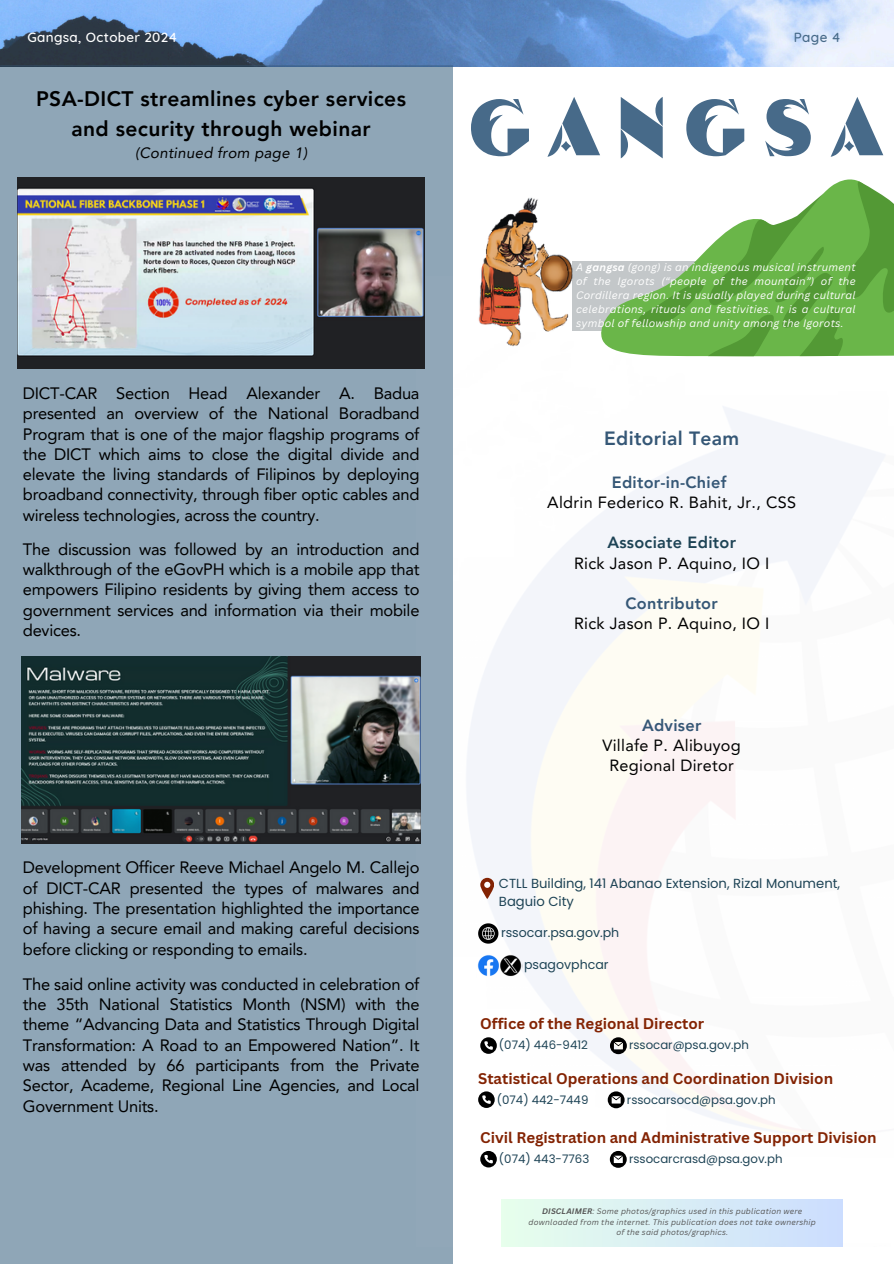
<style>
.page{position:relative;width:894px;height:1264px;background:#fff}
.page>*{position:absolute;margin:0;border:0;box-sizing:border-box;transform-origin:0 0}
.t1{font:78.9px "Serpand Molot";letter-spacing:.225em;color:#476a89}
.t2{font:800 21px/29.2px "Avenir LT Pro";letter-spacing:.02em;color:#000;text-align:center}
.t3{font:800 19.2px "Avenir LT Pro";letter-spacing:.02em;color:#355776}
.t4{font:16.5px/20.2px "Avenir LT Pro";letter-spacing:-.015em;color:#000;text-align:justify}
.t5{font:16.2px/20.2px "Avenir LT Pro";letter-spacing:.02em;color:#000;text-align:center}
.t6{font:700 15px "Canva Sans";color:#832303}
.t7{font:italic 15px "Avenir LT Pro";letter-spacing:.02em;color:#000}
.t8{font:500 13.5px "Quicksand";letter-spacing:.025em;color:#fff}
.t9{font:500 13.5px "Quicksand";color:#476a89}
.t10{font:13.2px/18.3px "Poppins";color:#1d4355}
.t11{font:12.6px "Poppins";color:#1d4355}
.t12{font:11.7px "Poppins";color:#1d4355}
.t13{font:italic 10.5px/14px "Canva Sans";letter-spacing:.025em;color:#fff;text-align:justify}
.t14{font:italic 7.8px/10.4px "Canva Sans";letter-spacing:.025em;color:#545454;text-align:center}
.s1{font-weight:700}
.s2{font-weight:800;color:#355776}
.s3{font-weight:800;color:#1d4355}
</style>
<div class="page">
<img style="left:0;top:0;width:893px;height:67px">
<img style="left:452px;top:276px;width:433px;height:970px">
<div style="left:501px;top:1199px;width:341px;height:47px;background:linear-gradient(to right,#e7ffec,#ccddfe)"></div>
<svg style="left:480px;top:1037px;width:16px;height:16px"></svg>
<svg style="left:480px;top:877px;width:13px;height:21px"></svg>
<svg style="left:478px;top:923px;width:20px;height:20px"></svg>
<svg style="left:609px;top:1037px;width:17px;height:17px"></svg>
<img style="left:476px;top:951px;width:46px;height:27px">
<img style="left:460px;top:197px;width:128px;height:164px">
<div style="left:572px;top:262px;width:285px;height:69px;background:#c3c7c9"></div>
<svg style="left:480px;top:1150px;width:16px;height:17px"></svg>
<svg style="left:609px;top:1150px;width:17px;height:17px"></svg>
<svg style="left:478px;top:1091px;width:16px;height:16px"></svg>
<svg style="left:607px;top:1091px;width:17px;height:17px"></svg>
<svg style="left:596px;top:261px;width:39px;height:96px"></svg>
<svg style="left:635px;top:179px;width:258px;height:178px;fill:#6ab649"></svg>
<div style="left:0;top:65px;width:452px;height:1198px;background:#8fa6b7"></div>
<img style="left:17px;top:177px;width:407px;height:192px">
<img style="left:22px;top:656px;width:398px;height:187px">
<p class="t8" style="left:27px;top:28px;width:151px">Gangsa, October 2024</p>
<p class="t9" style="left:793px;top:28px;width:48px">Page 4</p>
<h4 class="t2" style="left:36px;top:86px;width:371px">PSA-DICT streamlines cyber services and security through webinar</h4>
<h4 class="t7" style="left:135px;top:147px;width:174px">(Continued from page 1)</h4>
<p class="t4" style="left:23px;top:384px;width:398px">DICT-CAR Section Head Alexander A. Badua presented an overview of the National Boradband Program that is one of the major flagship programs of the DICT which aims to close the digital divide and elevate the living standards of Filipinos by deploying broadband connectivity, through fiber optic cables and wireless technologies, across the country.</p>
<p class="t4" style="left:23px;top:540px;width:398px">The discussion was followed by an introduction and walkthrough of the eGovPH which is a mobile app that empowers Filipino residents by giving them access to government services and information via their mobile devices.</p>
<p class="t4" style="left:23px;top:859px;width:398px">Development Officer Reeve Michael Angelo M. Callejo of DICT-CAR presented the types of malwares and phishing. The presentation highlighted the importance of having a secure email and making careful decisions before clicking or responding to emails.</p>
<p class="t4" style="left:23px;top:975px;width:398px">The said online activity was conducted in celebration of the 35th National Statistics Month (NSM) with the theme “Advancing Data and Statistics Through Digital Transformation: A Road to an Empowered Nation”. It was attended by 66 participants from the Private Sector, Academe, Regional Line Agencies, and Local Government Units.</p>
<p class="t1" style="left:468px;top:79px;width:415px">GANGSA</p>
<p class="t13" style="left:576px;top:260px;width:281px">A <span class="s1">gangsa</span> (gong) is an indigenous musical instrument of the Igorots (“people of the mountain”) of the Cordillera region. It is usually played during cultural celebrations, rituals and festivities. It is a cultural symbol of fellowship and unity among the Igorots.</p>
<h1 class="t3" style="left:604px;top:430px;width:136px">Editorial Team</h1>
<p class="t5" style="left:547px;top:473px;width:250px"><span class="s2">Editor-in-Chief<br></span>Aldrin Federico R. Bahit, Jr., CSS</p>
<p class="t5" style="left:574px;top:534px;width:197px"><span class="s3">Associate Editor<br></span>Rick Jason P. Aquino, IO I</p>
<p class="t5" style="left:574px;top:595px;width:197px"><span class="s2">Contributor<br></span>Rick Jason P. Aquino, IO I</p>
<p class="t5" style="left:602px;top:716px;width:140px"><span class="s2">Adviser<br></span>Villafe P. Alibuyog<br>Regional Diretor</p>
<h5 class="t10" style="left:499px;top:874px;width:342px">CTLL Building, 141 Abanao Extension, Rizal Monument,<br>Baguio City</h5>
<h5 class="t11" style="left:501px;top:923px;width:120px">rssocar.psa.gov.ph</h5>
<p class="t11" style="left:524px;top:955px;width:86px">psagovphcar</p>
<h2 class="t6" style="left:480px;top:1013px;width:225px">Office of the Regional Director</h2>
<h5 class="t12" style="left:499px;top:1037px;width:90px">(074) 446-9412</h5>
<h5 class="t12" style="left:629px;top:1036px;width:121px">rssocar@psa.gov.ph</h5>
<p class="t6" style="left:478px;top:1067px;width:356px">Statistical Operations and Coordination Division</p>
<h5 class="t12" style="left:496px;top:1091px;width:93px">(074) 442-7449</h5>
<h5 class="t12" style="left:626px;top:1091px;width:150px">rssocarsocd@psa.gov.ph</h5>
<p class="t6" style="left:480px;top:1127px;width:398px">Civil Registration and Administrative Support Division</p>
<h5 class="t12" style="left:499px;top:1150px;width:92px">(074) 443-7763</h5>
<h5 class="t12" style="left:629px;top:1150px;width:155px">rssocarcrasd@psa.gov.ph</h5>
<p class="t14" style="left:528px;top:1206px;width:289px"><span class="s1">DISCLAIMER</span>: Some photos/graphics used in this publication were downloaded from the internet. This publication does not take ownership of the said photos/graphics.</p>
</div>
